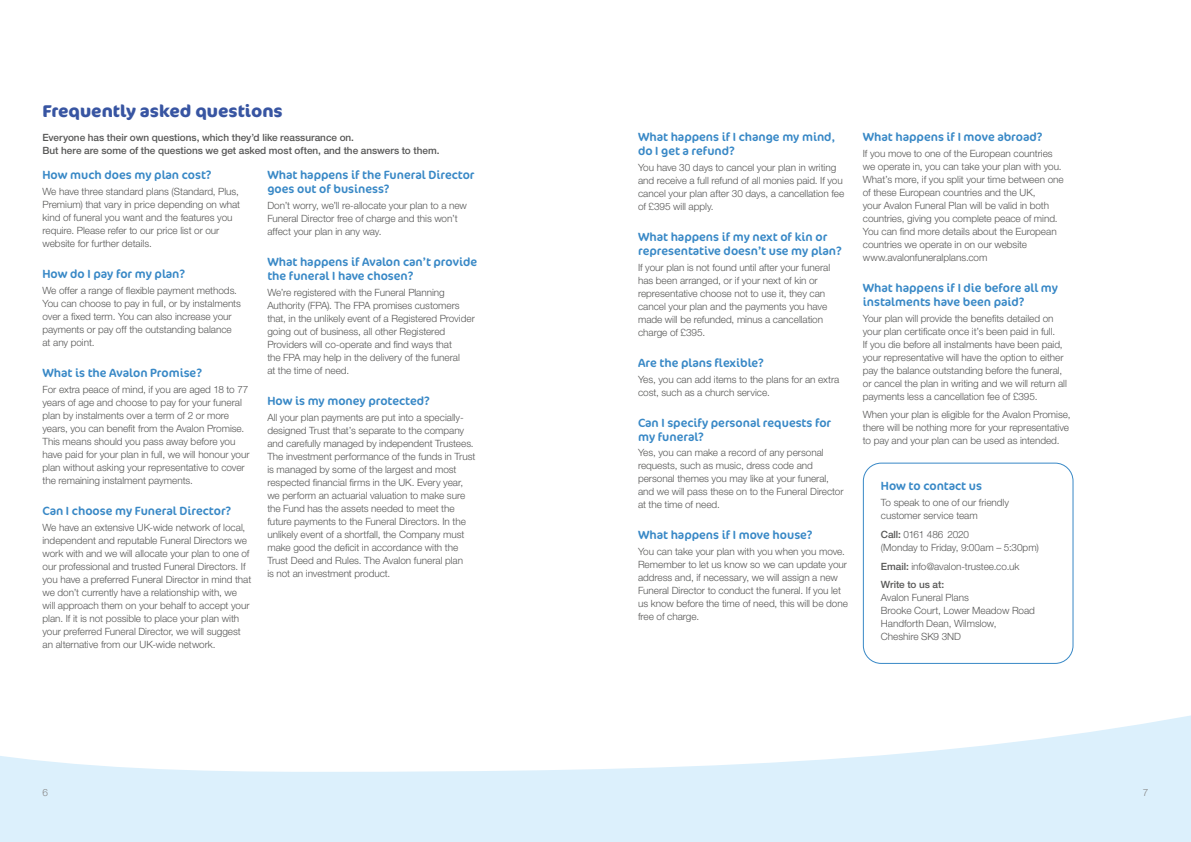
<style>
.page{position:relative;width:1191px;height:842px;background:#fff}
.page>*{position:absolute;margin:0;border:0;box-sizing:border-box;transform-origin:0 0}
.t1{font:700 17px "Cocon Pro";color:#3855a2}
.t2{font:12px/14px "Cocon Pro";color:#3888c6}
.t3{font:300 10px/13px "Helvetica Neue";letter-spacing:-.005em;color:#575756}
.t4{font:500 10px/13px "Helvetica Neue";letter-spacing:-.005em;color:#575756}
.t5{font:300 10px "Helvetica Neue";color:#878787}
.s1{font-weight:500}
</style>
<div class="page">
<svg style="left:0;top:648px;width:1191px;height:194px"></svg>
<div style="left:863px;top:463px;width:210px;height:201px;border:1px solid #3888c6;border-radius:18px"></div>
<h1 class="t1" style="left:43px;top:99px;width:242px">Frequently asked questions</h1>
<p class="t4" style="left:43px;top:131px;width:398px">Everyone has their own questions, which they’d like reassurance on.<br>But here are some of the questions we get asked most often, and the answers to them.</p>
<p class="t2" style="left:43px;top:168px;width:171px">How much does my plan cost?</p>
<p class="t3" style="left:43px;top:185px;width:199px">We have three standard plans (Standard, Plus, Premium) that vary in price depending on what kind of funeral you want and the features you require. Please refer to our price list or our website for further details.</p>
<p class="t2" style="left:43px;top:267px;width:144px">How do I pay for my plan?</p>
<p class="t3" style="left:43px;top:284px;width:200px">We offer a range of flexible payment methods.<br>You can choose to pay in full, or by instalments over a fixed term. You can also increase your payments or pay off the outstanding balance at any point.</p>
<p class="t2" style="left:43px;top:366px;width:161px">What is the Avalon Promise?</p>
<p class="t3" style="left:43px;top:383px;width:208px">For extra peace of mind, if you are aged 18 to 77 years of age and choose to pay for your funeral plan by instalments over a term of 2 or more years, you can benefit from the Avalon Promise.<br>This means should you pass away before you have paid for your plan in full, we will honour your plan without asking your representative to cover the remaining instalment payments.</p>
<p class="t2" style="left:43px;top:504px;width:190px">Can I choose my Funeral Director?</p>
<p class="t3" style="left:43px;top:521px;width:210px">We have an extensive UK-wide network of local, independent and reputable Funeral Directors we work with and we will allocate your plan to one of our professional and trusted Funeral Directors. If you have a preferred Funeral Director in mind that we don’t currently have a relationship with, we will approach them on your behalf to accept your plan. If it is not possible to place your plan with your preferred Funeral Director, we will suggest an alternative from our UK-wide network.</p>
<p class="t2" style="left:267px;top:168px;width:209px">What happens if the Funeral Director goes out of business?</p>
<p class="t3" style="left:267px;top:199px;width:201px">Don’t worry, we’ll re-allocate your plan to a new<br>Funeral Director free of charge and this won’t affect your plan in any way.</p>
<p class="t2" style="left:267px;top:255px;width:211px">What happens if Avalon can’t provide the funeral I have chosen?</p>
<p class="t3" style="left:267px;top:286px;width:209px">We’re registered with the Funeral Planning Authority (FPA). The FPA promises customers that, in the unlikely event of a Registered Provider going out of business, all other Registered Providers will co-operate and find ways that<br>the FPA may help in the delivery of the funeral<br>at the time of need.</p>
<p class="t2" style="left:267px;top:394px;width:164px">How is my money protected?</p>
<p class="t3" style="left:267px;top:411px;width:209px">All your plan payments are put into a specially&shy;designed Trust that’s separate to the company and carefully managed by independent Trustees.<br>The investment performance of the funds in Trust is managed by some of the largest and most respected financial firms in the UK. Every year, we perform an actuarial valuation to make sure the Fund has the assets needed to meet the future payments to the Funeral Directors. In the unlikely event of a shortfall, the Company must make good the deficit in accordance with the Trust Deed and Rules. The Avalon funeral plan<br>is not an investment product.</p>
<p class="t2" style="left:638px;top:130px;width:198px">What happens if I change my mind, do I get a refund?</p>
<p class="t3" style="left:638px;top:161px;width:208px">You have 30 days to cancel your plan in writing and receive a full refund of all monies paid. If you cancel your plan after 30 days, a cancellation fee of £395 will apply.</p>
<p class="t2" style="left:638px;top:229px;width:205px">What happens if my next of kin or representative doesn’t use my plan?</p>
<p class="t3" style="left:638px;top:260px;width:194px">If your plan is not found until after your funeral has been arranged, or if your next of kin or representative choose not to use it, they can cancel your plan and the payments you have made will be refunded, minus a cancellation charge of £395.</p>
<p class="t2" style="left:638px;top:355px;width:127px">Are the plans flexible?</p>
<p class="t3" style="left:638px;top:372px;width:203px">Yes, you can add items to the plans for an extra cost, such as a church service.</p>
<p class="t2" style="left:638px;top:415px;width:195px">Can I specify personal requests for my funeral?</p>
<p class="t3" style="left:638px;top:446px;width:207px">Yes, you can make a record of any personal requests, such as music, dress code and personal themes you may like at your funeral, and we will pass these on to the Funeral Director at the time of need.</p>
<p class="t2" style="left:638px;top:528px;width:176px">What happens if I move house?</p>
<p class="t3" style="left:638px;top:545px;width:211px">You can take your plan with you when you move.<br>Remember to let us know so we can update your address and, if necessary, we will assign a new Funeral Director to conduct the funeral. If you let us know before the time of need, this will be done free of charge.</p>
<p class="t2" style="left:863px;top:130px;width:181px">What happens if I move abroad?</p>
<p class="t3" style="left:863px;top:147px;width:202px">If you move to one of the European countries we operate in, you can take your plan with you.<br>What’s more, if you split your time between one of these European countries and the UK,<br>your Avalon Funeral Plan will be valid in both countries, giving you complete peace of mind.<br>You can find more details about the European countries we operate in on our website www.avalonfuneralplans.com</p>
<p class="t2" style="left:863px;top:280px;width:197px">What happens if I die before all my instalments have been paid?</p>
<p class="t3" style="left:863px;top:311px;width:205px">Your plan will provide the benefits detailed on your plan certificate once it’s been paid in full.<br>If you die before all instalments have been paid, your representative will have the option to either pay the balance outstanding before the funeral, or cancel the plan in writing and we will return all payments less a cancellation fee of £395.</p>
<p class="t3" style="left:863px;top:408px;width:209px">When your plan is eligible for the Avalon Promise, there will be nothing more for your representative to pay and your plan can be used as intended.</p>
<p class="t2" style="left:881px;top:479px;width:103px">How to contact us</p>
<p class="t3" style="left:881px;top:496px;width:130px">To speak to one of our friendly customer service team</p>
<p class="t3" style="left:881px;top:528px;width:159px"><span class="s1">Call:</span> 0161 486 2020<br>(Monday to Friday, 9:00am – 5:30pm)</p>
<p class="t3" style="left:881px;top:556px;width:140px;line-height:18.7px"><span class="s1">Email:</span> info@avalon-trustee.co.uk<br><span class="s1">Write to us at:</span></p>
<p class="t3" style="left:881px;top:591px;width:156px">Avalon Funeral Plans<br>Brooke Court, Lower Meadow Road<br>Handforth Dean, Wilmslow,<br>Cheshire SK9 3ND</p>
<p class="t5" style="left:43px;top:786px;width:7px">6</p>
<p class="t5" style="left:1142px;top:786px;width:7px">7</p>
</div>
